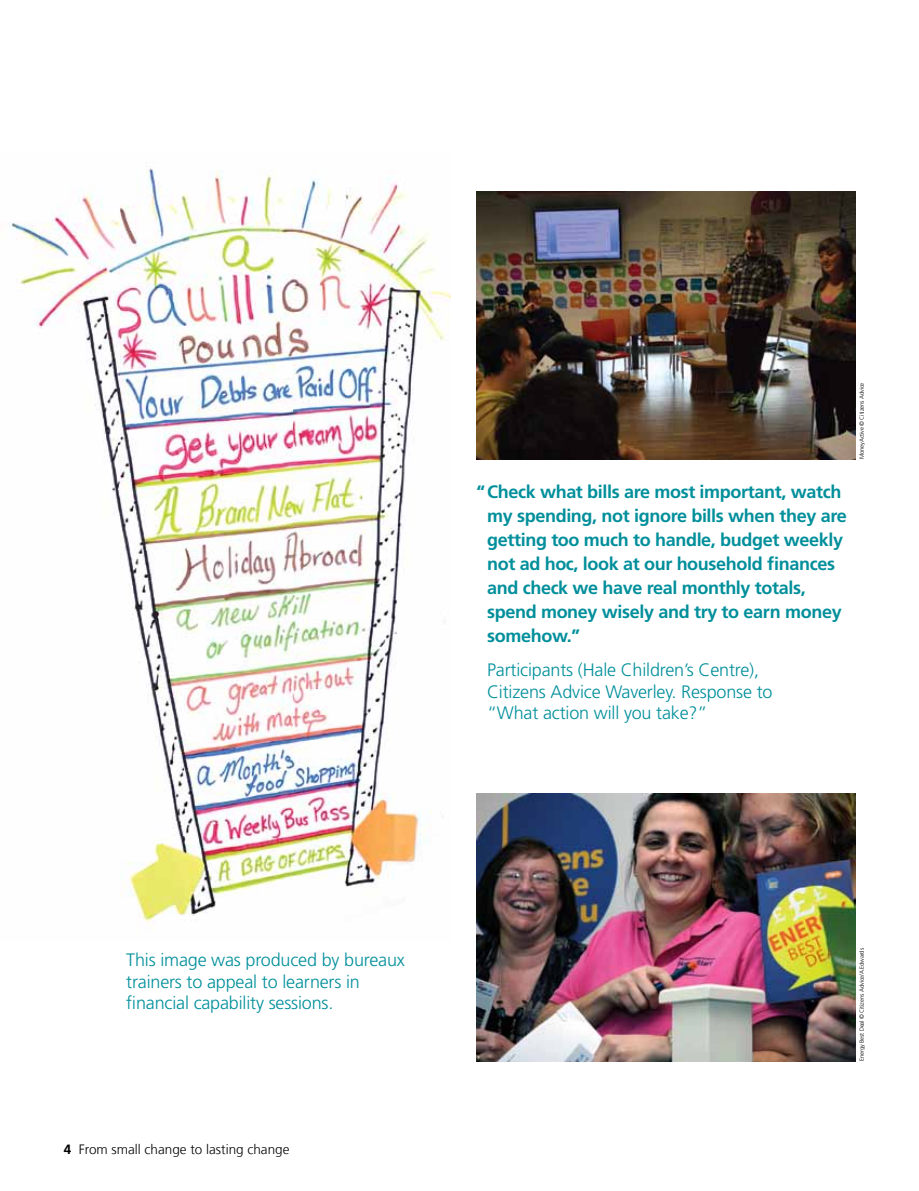
<style>
.page{position:relative;width:919px;height:1191px;background:#fff}
.page>*{position:absolute;margin:0;border:0;box-sizing:border-box;transform-origin:0 0}
.t1{font:700 18px/24px "Frutiger";letter-spacing:-.02em;color:#008f9b}
.t2{font:300 18px/21.6px "Frutiger";letter-spacing:-.01em;color:#008f9b}
.t3{font:300 13.5px "Frutiger LT Com";color:#000}
.t4{font:300 6px "Frutiger";letter-spacing:-.02em;color:#000}
.s1{font-weight:700}
</style>
<div class="page">
<img style="left:9px;top:163px;width:441px;height:767px">
<img style="left:476px;top:191px;width:379px;height:268px">
<img style="left:476px;top:793px;width:379px;height:268px">
<p class="t1" style="left:487px;top:480px;width:361px;text-indent:-11px">“Check what bills are most important, watch my spending, not ignore bills when they are getting too much to handle, budget weekly not ad hoc, look at our household finances and check we have real monthly totals, spend money wisely and try to earn money somehow.”</p>
<p class="t2" style="left:487px;top:659px;width:287px">Participants (Hale Children’s Centre),<br>Citizens Advice Waverley. Response to “What action will you take?”</p>
<p class="t4" style="left:858px;top:459px;width:78px;rotate:-90deg">MoneyActive © Citizens Advice</p>
<p class="t2" style="left:126px;top:949px;width:280px">This image was produced by bureaux trainers to appeal to learners in financial capability sessions.</p>
<p class="t3" style="left:64px;top:1141px;width:227px"><span class="s1">4</span> From small change to lasting change</p>
<p class="t4" style="left:858px;top:1061px;width:115px;rotate:-90deg">Energy Best Deal © Citizens Advice/A.Edwards</p>
</div>
